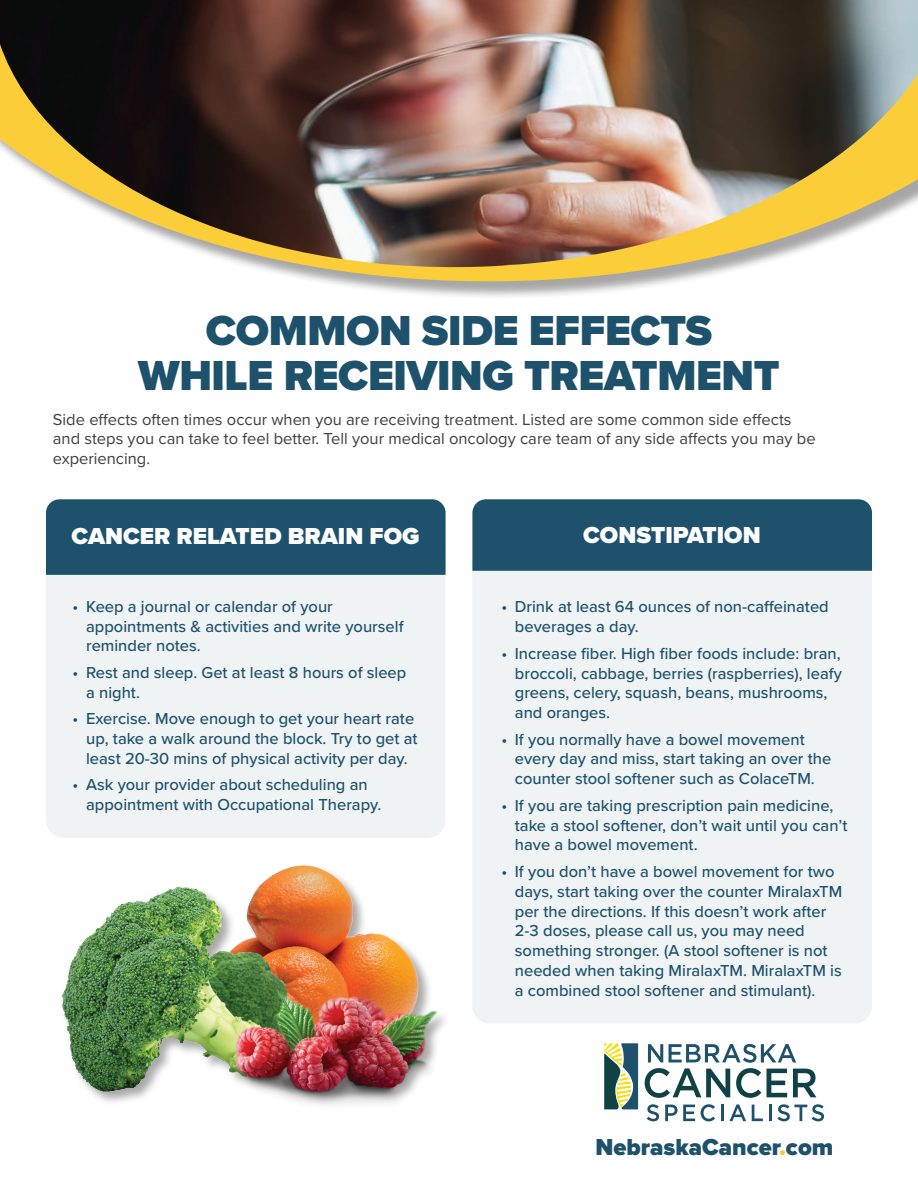
<style>
.page{position:relative;width:918px;height:1188px;background:#fff}
.page>*{position:absolute;margin:0;border:0;box-sizing:border-box;transform-origin:0 0}
.t1{font:900 43.5px "Proxima Nova";letter-spacing:-.01em;color:#1d516c}
.t2{font:900 24px "Proxima Nova";color:#fff}
.t3{font:900 24px "Proxima Nova";color:#1d516c}
.t4{font:500 16.5px/19.8px "Proxima Nova";color:#1d516c}
.t5{font:16.5px/19.5px "Proxima Nova";color:#3e3e3f}
.s1{color:#facc37}
</style>
<div class="page">
<div style="left:0;top:0;width:918px;height:300px;background:#231f20;opacity:.4"></div>
<svg style="left:0;top:275px;width:918px;height:6px"></svg>
<img style="left:0;top:0;width:918px;height:275px">
<div style="left:46px;top:548px;width:399px;height:290px;background:#f0f3f4;border-radius:18px"></div>
<div style="left:46px;top:499px;width:400px;height:76px;background:#1d516c"></div>
<div style="left:472px;top:546px;width:400px;height:478px;background:#f0f3f4;border-radius:18px"></div>
<div style="left:472px;top:499px;width:400px;height:72px;background:#1d516c"></div>
<img style="left:61px;top:865px;width:384px;height:238px">
<svg style="left:604px;top:1043px;width:34px;height:66px;background:#6e8a76"></svg>
<svg style="left:645px;top:1044px;width:171px;height:54px"></svg>
<svg style="left:647px;top:1104px;width:12px;height:17px"></svg>
<svg style="left:665px;top:1105px;width:30px;height:16px"></svg>
<svg style="left:701px;top:1104px;width:14px;height:17px"></svg>
<hr style="left:721px;top:1105px;width:3px;height:16px;background:#1d516c">
<svg style="left:730px;top:1104px;width:16px;height:17px"></svg>
<svg style="left:752px;top:1105px;width:11px;height:16px"></svg>
<hr style="left:769px;top:1105px;width:3px;height:16px;background:#1d516c">
<svg style="left:778px;top:1104px;width:46px;height:17px"></svg>
<p class="t1" style="left:206px;top:298px;width:508px">COMMON SIDE EFFECTS</p>
<p class="t1" style="left:138px;top:343px;width:643px">WHILE RECEIVING TREATMENT</p>
<p class="t5" style="left:53px;top:409px;width:764px">Side effects often times occur when you are receiving treatment. Listed are some common side effects and steps you can take to feel better. Tell your medical oncology care team of any side affects you may be experiencing.</p>
<p class="t2" style="left:72px;top:518px;width:349px">CANCER RELATED BRAIN FOG</p>
<p class="t4" style="left:86px;top:596px;width:319px;text-indent:-14px">• Keep a journal or calendar of your appointments &amp; activities and write yourself reminder notes.</p>
<p class="t4" style="left:86px;top:662px;width:322px;text-indent:-14px">• Rest and sleep. Get at least 8 hours of sleep a night.</p>
<p class="t4" style="left:86px;top:708px;width:333px;text-indent:-14px">• Exercise. Move enough to get your heart rate up, take a walk around the block. Try to get at least 20-30 mins of physical activity per day.</p>
<p class="t4" style="left:86px;top:774px;width:297px;text-indent:-14px">• Ask your provider about scheduling an appointment with Occupational Therapy.</p>
<p class="t2" style="left:583px;top:517px;width:179px">CONSTIPATION</p>
<p class="t4" style="left:515px;top:596px;width:315px;text-indent:-14px">• Drink at least 64 ounces of non-caffeinated beverages a day.</p>
<p class="t4" style="left:515px;top:643px;width:328px;text-indent:-14px">• Increase fiber. High fiber foods include: bran, broccoli, cabbage, berries (raspberries), leafy greens, celery, squash, beans, mushrooms, and oranges.</p>
<p class="t4" style="left:515px;top:729px;width:318px;text-indent:-14px">• If you normally have a bowel movement every day and miss, start taking an over the counter stool softener such as ColaceTM.</p>
<p class="t4" style="left:515px;top:795px;width:334px;text-indent:-14px">• If you are taking prescription pain medicine, take a stool softener, don’t wait until you can’t have a bowel movement.</p>
<p class="t4" style="left:515px;top:861px;width:329px;text-indent:-14px">• If you don’t have a bowel movement for two days, start taking over the counter MiralaxTM per the directions. If this doesn’t work after 2-3 doses, please call us, you may need something stronger. (A stool softener is not needed when taking MiralaxTM. MiralaxTM is a combined stool softener and stimulant).</p>
<p class="t3" style="left:596px;top:1129px;width:239px">NebraskaCancer<span class="s1">.</span>com</p>
</div>
